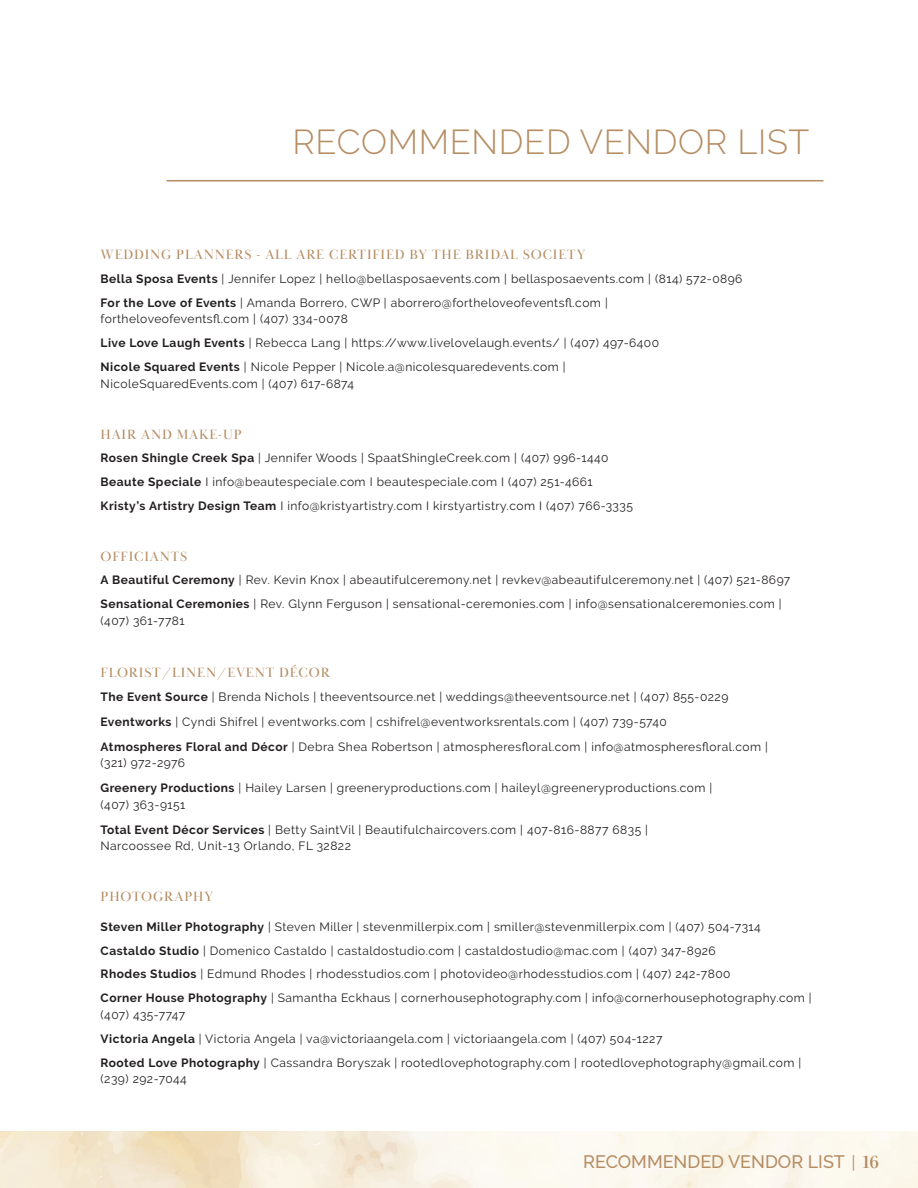
<style>
.page{position:relative;width:918px;height:1188px;background:#fff}
.page>*{position:absolute;margin:0;border:0;box-sizing:border-box;transform-origin:0 0}
.t1{font:300 34.5px "Raleway";letter-spacing:.02em;color:#b58d63}
.t2{font:500 18px "Raleway";color:#b58d63}
.t3{font:13.8px "Baskerville Display PT";letter-spacing:.06em;color:#b58d63}
.t4{font:12px/16.5px "Raleway";letter-spacing:.04em;color:#231f20}
.s1{font-weight:700}
.s2{font-family:"Baskerville Display PT";font-weight:700;font-style:italic}
.s3{font-family:"Baskerville Display PT";font-weight:700}
</style>
<div class="page">
<hr style="left:167px;top:180px;width:657px;height:1px;background:#b58d63">
<p class="t1" style="left:292px;top:121px;width:519px">RECOMMENDED VENDOR LIST</p>
<p class="t3" style="left:101px;top:246px;width:487px">WEDDING PLANNERS - ALL ARE CERTIFIED BY THE BRIDAL SOCIETY</p>
<p class="t4" style="left:101px;top:271px;width:643px"><span class="s1">Bella Sposa Events</span> | Jennifer Lopez | hello@bellasposaevents.com | bellasposaevents.com | (814) 572-0896</p>
<p class="t4" style="left:101px;top:294px;width:509px"><span class="s1">For the Love of Events</span> | Amanda Borrero, CWP | aborrero@fortheloveofeventsfl.com | fortheloveofeventsfl.com | (407) 334-0078</p>
<p class="t4" style="left:101px;top:335px;width:560px"><span class="s1">Live Love Laugh Events</span> | Rebecca Lang | https://www.livelovelaugh.events/ | (407) 497-6400</p>
<p class="t4" style="left:101px;top:359px;width:466px"><span class="s1">Nicole Squared Events</span> | Nicole Pepper | Nicole.a@nicolesquaredevents.com |<br>NicoleSquaredEvents.com | (407) 617-6874</p>
<p class="t3" style="left:101px;top:426px;width:143px">HAIR AND MAKE-UP</p>
<p class="t4" style="left:101px;top:450px;width:509px"><span class="s1">Rosen Shingle Creek Spa</span> | Jennifer Woods | SpaatShingleCreek.com | (407) 996-1440</p>
<p class="t4" style="left:101px;top:474px;width:494px"><span class="s1">Beaute Speciale</span> I info@beautespeciale.com I beautespeciale.com I (407) 251-4661</p>
<p class="t4" style="left:101px;top:498px;width:534px"><span class="s1">Kristy’s Artistry Design Team</span> I info@kristyartistry.com I kirstyartistry.com I (407) 766-3335</p>
<p class="t3" style="left:101px;top:548px;width:88px">OFFICIANTS</p>
<p class="t4" style="left:101px;top:572px;width:691px"><span class="s1">A Beautiful Ceremony</span> | Rev. Kevin Knox | abeautifulceremony.net | revkev@abeautifulceremony.net | (407) 521-8697</p>
<p class="t4" style="left:101px;top:596px;width:682px"><span class="s1">Sensational Ceremonies</span> | Rev. Glynn Ferguson | sensational-ceremonies.com | info@sensationalceremonies.com | (407) 361-7781</p>
<p class="t3" style="left:101px;top:664px;width:231px">FLORIST/LINEN/EVENT DÉCOR</p>
<p class="t4" style="left:101px;top:688px;width:629px"><span class="s1">The Event Source</span> | Brenda Nichols | theeventsource.net | weddings@theeventsource.net | (407) 855-0229</p>
<p class="t4" style="left:101px;top:713px;width:568px"><span class="s1">Eventworks</span> | Cyndi Shifrel | eventworks.com | cshifrel@eventworksrentals.com | (407) 739-5740</p>
<p class="t4" style="left:101px;top:738px;width:669px"><span class="s1">Atmospheres Floral and Décor</span> | Debra Shea Robertson | atmospheresfloral.com | info@atmospheresfloral.com | (321) 972-2976</p>
<p class="t4" style="left:101px;top:780px;width:613px"><span class="s1">Greenery Productions</span> | Hailey Larsen | greeneryproductions.com | haileyl@greeneryproductions.com | (407) 363-9151</p>
<p class="t4" style="left:101px;top:821px;width:549px"><span class="s1">Total Event Décor Services</span> | Betty SaintVil | Beautifulchaircovers.com | 407-816-8877 6835 |<br>Narcoossee Rd, Unit-13 Orlando, FL 32822</p>
<p class="t3" style="left:101px;top:888px;width:114px">PHOTOGRAPHY</p>
<p class="t4" style="left:101px;top:918px;width:662px"><span class="s1">Steven Miller Photography</span> | Steven Miller | stevenmillerpix.com | smiller@stevenmillerpix.com | (407) 504-7314</p>
<p class="t4" style="left:101px;top:942px;width:617px"><span class="s1">Castaldo Studio</span> | Domenico Castaldo | castaldostudio.com | castaldostudio@mac.com | (407) 347-8926</p>
<p class="t4" style="left:101px;top:966px;width:631px"><span class="s1">Rhodes Studios</span> | Edmund Rhodes | rhodesstudios.com | photovideo@rhodesstudios.com | (407) 242-7800</p>
<p class="t4" style="left:101px;top:990px;width:712px"><span class="s1">Corner House Photography</span> | Samantha Eckhaus | cornerhousephotography.com | info@cornerhousephotography.com | (407) 435-7747</p>
<p class="t4" style="left:101px;top:1030px;width:563px"><span class="s1">Victoria Angela</span> | Victoria Angela | va@victoriaangela.com | victoriaangela.com | (407) 504-1227</p>
<p class="t4" style="left:101px;top:1054px;width:702px"><span class="s1">Rooted Love Photography</span> | Cassandra Boryszak | rootedlovephotography.com | rootedlovephotography@gmail.com | (239) 292-7044</p>
<p class="t2" style="left:583px;top:1152px;width:297px">RECOMMENDED VENDOR LIST <span class="s2">|</span> <span class="s3">16</span></p>
</div>
